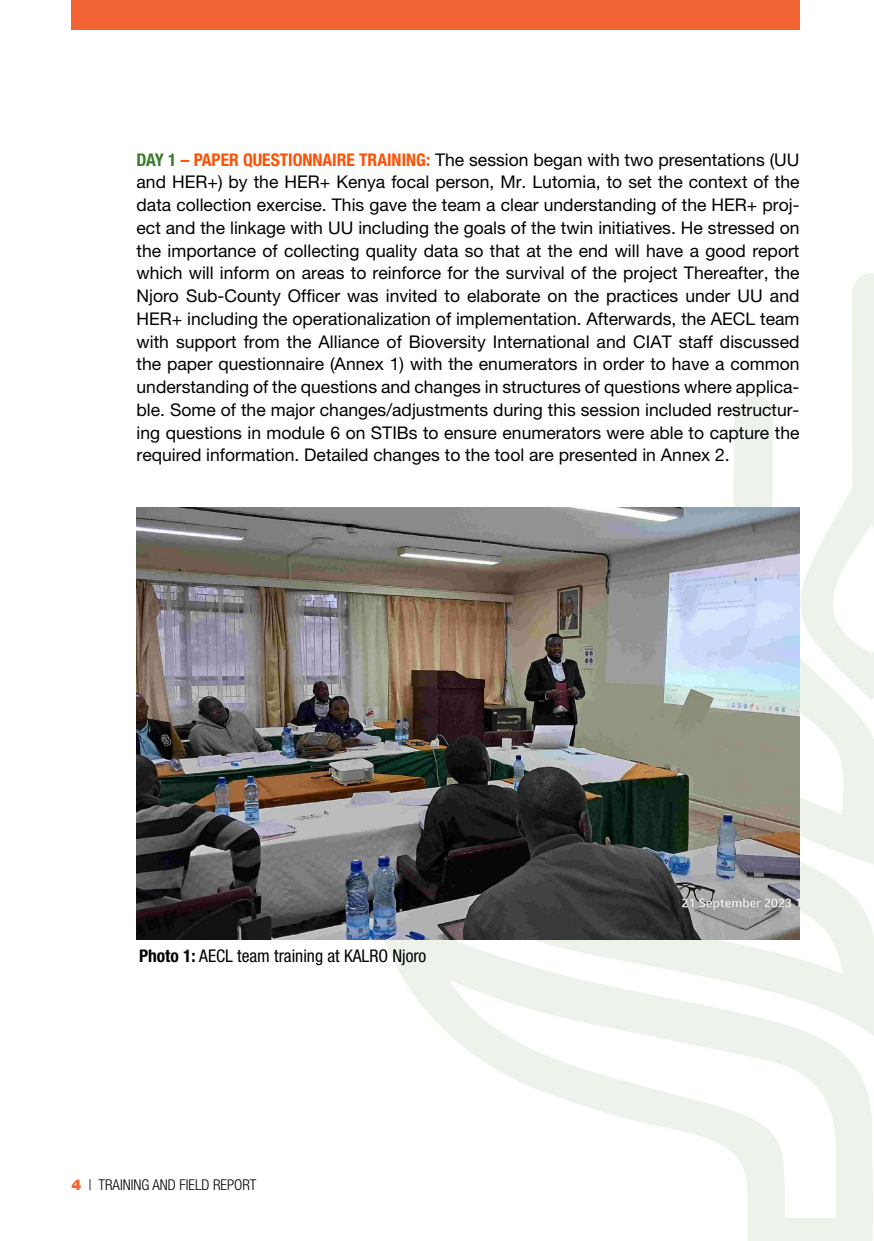
<style>
.page{position:relative;width:874px;height:1241px;background:#fff}
.page>*{position:absolute;margin:0;border:0;box-sizing:border-box;transform-origin:0 0}
.t1{font:17.5px/22.8px "Helvetica Neue LT Pro";color:#000;text-align:justify}
.t2{font:condensed 17.5px "Helvetica Neue LT Pro";color:#000}
.t3{font:300 condensed 14.88px "Helvetica Neue LT Pro";color:#000}
.s1{font-weight:700;font-stretch:condensed;color:#387c2b}
.s2{font-weight:700;font-stretch:condensed;color:#ff5004}
.s3{font-weight:700}
.s4{font-weight:900;font-stretch:normal;color:#f46435}
</style>
<div class="page">
<div style="left:71px;top:0;width:728px;height:30px;background:#f26334"></div>
<svg style="left:734px;top:396px;width:135px;height:335px;fill:#edf2eb"></svg>
<svg style="left:788px;top:273px;width:85px;height:427px"></svg>
<svg style="left:324px;top:731px;width:549px;height:209px;fill:#edf2eb"></svg>
<svg style="left:369px;top:876px;width:504px;height:364px"></svg>
<img style="left:136px;top:507px;width:663px;height:432px">
<p class="t1" style="left:136px;top:148px;width:664px"><span class="s1">DAY 1</span> <span class="s2">– PAPER QUESTIONNAIRE TRAINING:</span> The session began with two presentations (UU and HER+) by the HER+ Kenya focal person, Mr. Lutomia, to set the context of the data collection exercise. This gave the team a clear understanding of the HER+ proj&shy;ect and the linkage with UU including the goals of the twin initiatives. He stressed on the importance of collecting quality data so that at the end will have a good report which will inform on areas to reinforce for the survival of the project Thereafter, the Njoro Sub-County Officer was invited to elaborate on the practices under UU and HER+ including the operationalization of implementation. Afterwards, the AECL team with support from the Alliance of Bioversity International and CIAT staff discussed the paper questionnaire (Annex 1) with the enumerators in order to have a common understanding of the questions and changes in structures of questions where applica&shy;ble. Some of the major changes/adjustments during this session included restructur&shy;ing questions in module 6 on STIBs to ensure enumerators were able to capture the required information. Detailed changes to the tool are presented in Annex 2.</p>
<p class="t2" style="left:139px;top:945px;width:289px"><span class="s3">Photo 1:</span> AECL team training at KALRO Njoro</p>
<p class="t3" style="left:71px;top:1175px;width:186px"><span class="s4">4</span> | TRAINING AND FIELD REPORT</p>
</div>
